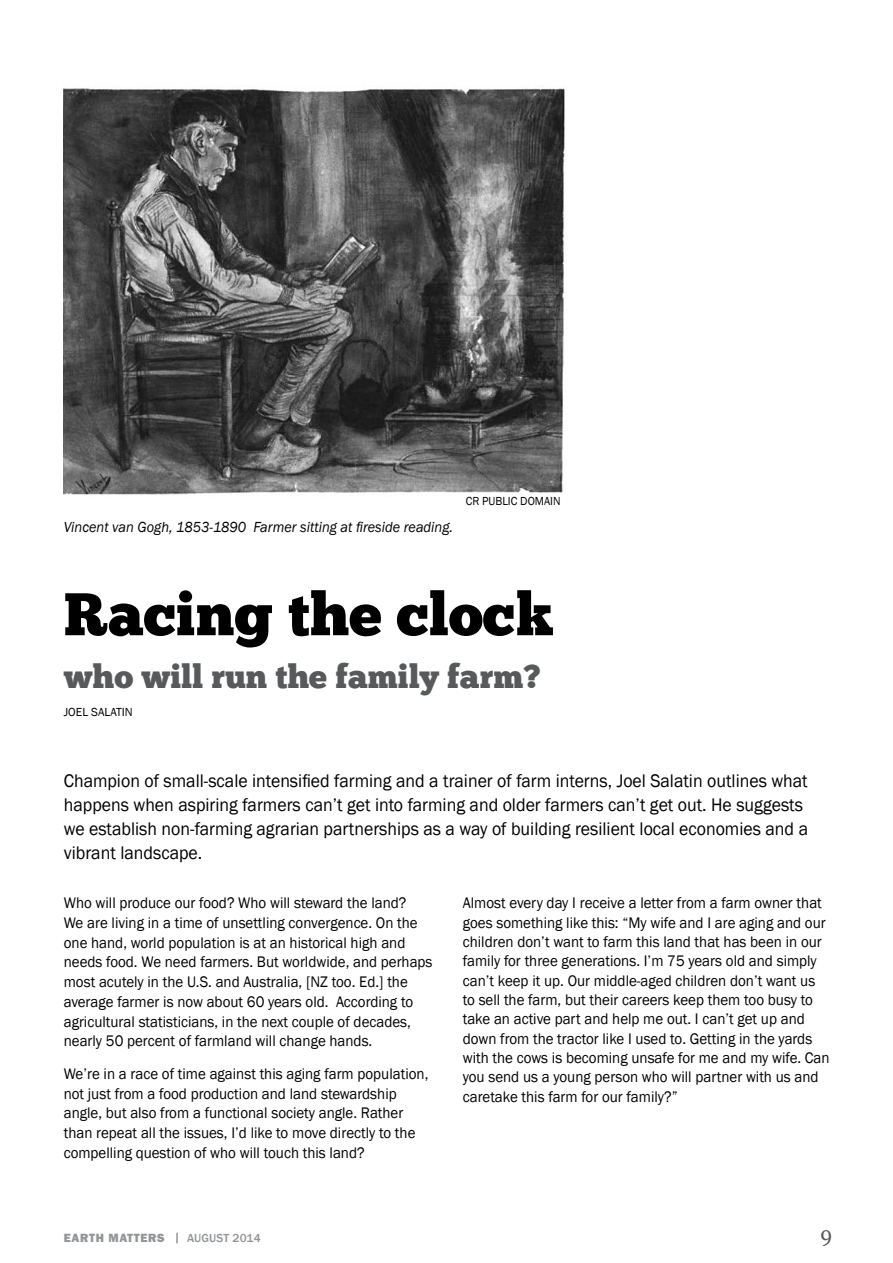
<style>
.page{position:relative;width:893px;height:1263px;background:#fff}
.page>*{position:absolute;margin:0;border:0;box-sizing:border-box;transform-origin:0 0}
.t1{font:60px "Chunk Five";color:#000}
.t2{font:33px "Chunk Five";color:#58595b}
.t3{font:21.75px "Georgia";color:#58595b;scale:.95 1}
.t4{font:18.75px/24px "Franklin Gothic";color:#000;scale:.95 1}
.t5{font:15.75px/19.6px "Franklin Gothic";color:#000;scale:.95 1}
.t6{font:italic 15px "Franklin Gothic";color:#000;scale:.95 1}
.t7{font:12px "Franklin Gothic";color:#000;scale:.95 1}
.t8{font:800 12px "Franklin Gothic";letter-spacing:.05em;color:#939598}
.t9{font:12px "Franklin Gothic";color:#000}
.t10{font:500 12px "Franklin Gothic";letter-spacing:.01em;color:#939598}
</style>
<div class="page">
<svg style="left:176px;top:1233px;width:2px;height:10px"></svg>
<img style="left:64px;top:88px;width:501px;height:407px">
<p class="t6" style="left:64px;top:517px;width:411px">Vincent van Gogh, 1853-1890 Farmer sitting at fireside reading.</p>
<p class="t7" style="left:466px;top:494px;width:101px">CR PUBLIC DOMAIN</p>
<h1 class="t1" style="left:64px;top:586px;width:492px">Racing the clock</h1>
<h2 class="t2" style="left:64px;top:661px;width:478px">who will run the family farm?</h2>
<p class="t9" style="left:64px;top:704px;width:70px">JOEL SALATIN</p>
<p class="t4" style="left:64px;top:769px;width:785px">Champion of small-scale intensified farming and a trainer of farm interns, Joel Salatin outlines what happens when aspiring farmers can’t get into farming and older farmers can’t get out. He suggests we establish non-farming agrarian partnerships as a way of building resilient local economies and a vibrant landscape.</p>
<p class="t5" style="left:64px;top:893px;width:390px">Who will produce our food? Who will steward the land?<br>We are living in a time of unsettling convergence. On the one hand, world population is at an historical high and needs food. We need farmers. But worldwide, and perhaps most acutely in the U.S. and Australia, [NZ too. Ed.] the average farmer is now about 60 years old. According to agricultural statisticians, in the next couple of decades, nearly 50 percent of farmland will change hands.</p>
<p class="t5" style="left:64px;top:1064px;width:385px">We’re in a race of time against this aging farm population, not just from a food production and land stewardship angle, but also from a functional society angle. Rather than repeat all the issues, I’d like to move directly to the compelling question of who will touch this land?</p>
<p class="t5" style="left:463px;top:894px;width:388px">Almost every day I receive a letter from a farm owner that goes something like this: “My wife and I are aging and our children don’t want to farm this land that has been in our family for three generations. I’m 75 years old and simply can’t keep it up. Our middle-aged children don’t want us to sell the farm, but their careers keep them too busy to take an active part and help me out. I can’t get up and down from the tractor like I used to. Getting in the yards with the cows is becoming unsafe for me and my wife. Can you send us a young person who will partner with us and caretake this farm for our family?”</p>
<p class="t8" style="left:64px;top:1231px;width:103px">EARTH MATTERS</p>
<p class="t10" style="left:187px;top:1230px;width:75px">AUGUST 2014</p>
<h3 class="t3" style="left:820px;top:1218px;width:14px">9</h3>
</div>
